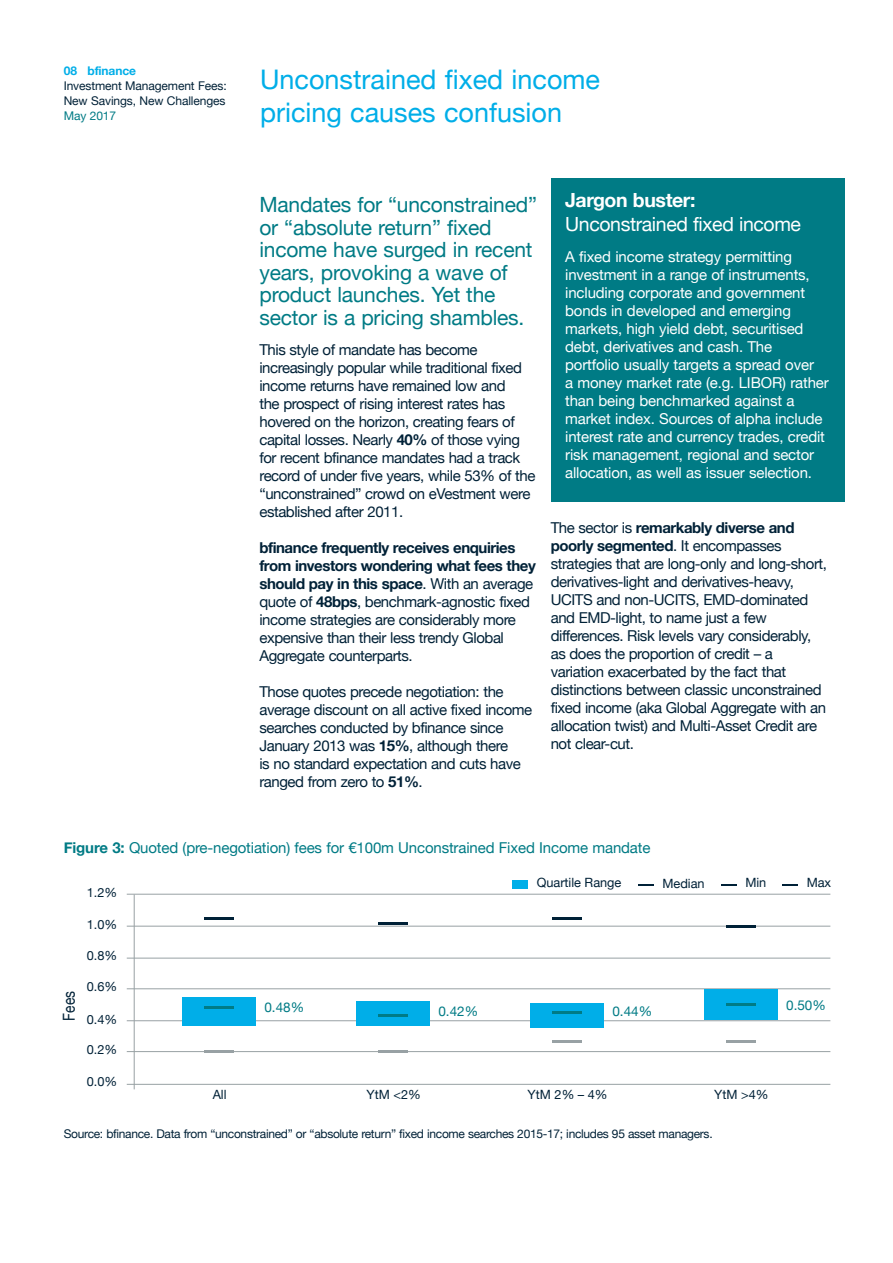
<style>
.page{position:relative;width:893px;height:1263px;background:#fff}
.page>*{position:absolute;margin:0;border:0;box-sizing:border-box;transform-origin:0 0}
.t1{font:27px/33px "Helvetica Neue";color:#00aee8}
.t2{font:21px/22.5px "Helvetica Neue";letter-spacing:-.01em;color:#007b85}
.t3{font:19.5px "Helvetica Neue";letter-spacing:-.02em;color:#fff}
.t4{font:700 19.5px "Helvetica Neue";letter-spacing:-.02em;color:#fff}
.t5{font:16.5px "Helvetica Neue";color:#002137;scale:.83 1}
.t6{font:15px/18px "Helvetica Neue";letter-spacing:-.03em;color:#002137}
.t7{font:15px/18px "Helvetica Neue";letter-spacing:-.01em;color:#fff}
.t8{font:15px "Helvetica Neue";letter-spacing:-.01em;color:#007b85}
.t9{font:13.5px "Helvetica Neue";color:#007b85}
.t10{font:12.75px "Helvetica Neue";color:#002137}
.t11{font:12px/15px "Helvetica Neue";letter-spacing:-.025em;color:#002137}
.t12{font:700 12px "Helvetica Neue";letter-spacing:-.01em;color:#00aee8}
.t13{font:12px "Helvetica Neue";letter-spacing:-.01em;color:#007b85}
.s1{font-weight:700}
</style>
<div class="page">
<hr style="left:127px;top:926px;width:703px;height:1px;background:#98a1a4">
<hr style="left:127px;top:958px;width:703px;height:1px;background:#98a1a4">
<hr style="left:127px;top:988px;width:703px;height:1px;background:#98a1a4">
<hr style="left:127px;top:1020px;width:703px;height:1px;background:#98a1a4">
<hr style="left:127px;top:1051px;width:703px;height:1px;background:#98a1a4">
<hr style="left:127px;top:894px;width:703px;height:1px;background:#98a1a4">
<hr style="left:127px;top:1084px;width:703px;height:1px;background:#98a1a4">
<hr style="left:134px;top:894px;width:1px;height:195px;background:#98a1a4">
<div style="left:513px;top:880px;width:15px;height:9px;background:#00aee8"></div>
<svg style="left:638px;top:884px;width:16px;height:2px"></svg>
<svg style="left:721px;top:884px;width:16px;height:1px"></svg>
<svg style="left:783px;top:884px;width:15px;height:1px"></svg>
<div style="left:183px;top:997px;width:73px;height:29px;background:#00aee8"></div>
<hr style="left:205px;top:917px;width:29px;height:3px;background:#002137">
<hr style="left:205px;top:1006px;width:29px;height:3px;background:#007b85">
<hr style="left:205px;top:1050px;width:29px;height:3px;background:#98a1a4">
<div style="left:357px;top:1002px;width:73px;height:24px;background:#00aee8"></div>
<hr style="left:379px;top:922px;width:29px;height:3px;background:#002137">
<hr style="left:379px;top:1014px;width:29px;height:3px;background:#007b85">
<hr style="left:379px;top:1050px;width:29px;height:3px;background:#98a1a4">
<div style="left:531px;top:1003px;width:73px;height:24px;background:#00aee8"></div>
<hr style="left:553px;top:917px;width:29px;height:3px;background:#002137">
<hr style="left:553px;top:1011px;width:29px;height:3px;background:#007b85">
<hr style="left:553px;top:1040px;width:29px;height:3px;background:#98a1a4">
<div style="left:704px;top:989px;width:74px;height:31px;background:#00aee8"></div>
<hr style="left:726px;top:925px;width:30px;height:2px;background:#002137">
<hr style="left:726px;top:1003px;width:30px;height:3px;background:#007b85">
<hr style="left:726px;top:1040px;width:30px;height:3px;background:#98a1a4">
<div style="left:551px;top:179px;width:293px;height:323px;background:#007b85"></div>
<p class="t12" style="left:64px;top:62px;width:74px">08 bfinance</p>
<p class="t11" style="left:64px;top:79px;width:164px">Investment Management Fees:<br>New Savings, New Challenges</p>
<p class="t13" style="left:64px;top:108px;width:54px">May 2017</p>
<h1 class="t1" style="left:260px;top:65px;width:342px">Unconstrained fixed income pricing causes confusion</h1>
<h2 class="t2" style="left:259px;top:195px;width:279px">Mandates for “unconstrained” or “absolute return” fixed income have surged in recent years, provoking a wave of product launches. Yet the sector is a pricing shambles.</h2>
<p class="t6" style="left:259px;top:341px;width:277px">This style of mandate has become increasingly popular while traditional fixed income returns have remained low and<br>the prospect of rising interest rates has hovered on the horizon, creating fears of capital losses. Nearly <span class="s1">40%</span> of those vying for recent bfinance mandates had a track record of under five years, while 53% of the “unconstrained” crowd on eVestment were established after 2011.</p>
<p class="t6" style="left:259px;top:539px;width:278px"><span class="s1">bfinance frequently receives enquiries from investors wondering what fees they should pay in this space</span>. With an average quote of <span class="s1">48bps</span>, benchmark-agnostic fixed income strategies are considerably more expensive than their less trendy Global Aggregate counterparts.</p>
<p class="t6" style="left:259px;top:683px;width:274px">Those quotes precede negotiation: the average discount on all active fixed income searches conducted by bfinance since January 2013 was <span class="s1">15%</span>, although there<br>is no standard expectation and cuts have ranged from zero to <span class="s1">51%</span>.</p>
<h3 class="t4" style="left:565px;top:185px;width:132px">Jargon buster:</h3>
<h3 class="t3" style="left:565px;top:210px;width:237px">Unconstrained fixed income</h3>
<p class="t7" style="left:565px;top:249px;width:265px">A fixed income strategy permitting investment in a range of instruments, including corporate and government bonds in developed and emerging markets, high yield debt, securitised debt, derivatives and cash. The portfolio usually targets a spread over<br>a money market rate (e.g. LIBOR) rather than being benchmarked against a market index. Sources of alpha include interest rate and currency trades, credit risk management, regional and sector allocation, as well as issuer selection.</p>
<p class="t6" style="left:551px;top:520px;width:278px">The sector is <span class="s1">remarkably diverse and poorly segmented</span>. It encompasses strategies that are long-only and long-short, derivatives-light and derivatives-heavy, UCITS and non-UCITS, EMD-dominated and EMD-light, to name just a few differences. Risk levels vary considerably, as does the proportion of credit – a variation exacerbated by the fact that distinctions between classic unconstrained fixed income (aka Global Aggregate with an allocation twist) and Multi-Asset Credit are not clear-cut.</p>
<p class="t8" style="left:64px;top:837px;width:588px"><span class="s1">Figure 3:</span> Quoted (pre-negotiation) fees for €100m Unconstrained Fixed Income mandate</p>
<p class="t5" style="left:57px;top:1021px;width:37px;rotate:-90deg">Fees</p>
<p class="t10" style="left:87px;top:884px;width:32px">1.2%</p>
<p class="t10" style="left:87px;top:916px;width:32px">1.0%</p>
<p class="t10" style="left:87px;top:946px;width:32px">0.8%</p>
<p class="t10" style="left:87px;top:977px;width:32px">0.6%</p>
<p class="t10" style="left:87px;top:1010px;width:32px">0.4%</p>
<p class="t10" style="left:87px;top:1040px;width:32px">0.2%</p>
<p class="t10" style="left:87px;top:1073px;width:32px">0.0%</p>
<p class="t10" style="left:213px;top:1085px;width:15px">All</p>
<p class="t9" style="left:264px;top:997px;width:41px">0.48%</p>
<p class="t9" style="left:438px;top:1001px;width:41px">0.42%</p>
<p class="t10" style="left:366px;top:1085px;width:56px">YtM &lt;2%</p>
<p class="t10" style="left:537px;top:873px;width:86px">Quartile Range</p>
<p class="t9" style="left:612px;top:1002px;width:41px">0.44%</p>
<p class="t10" style="left:528px;top:1085px;width:82px">YtM 2% – 4%</p>
<p class="t10" style="left:662px;top:874px;width:44px">Median</p>
<p class="t10" style="left:745px;top:874px;width:23px">Min</p>
<p class="t10" style="left:807px;top:874px;width:26px">Max</p>
<p class="t9" style="left:786px;top:995px;width:41px">0.50%</p>
<p class="t10" style="left:714px;top:1085px;width:56px">YtM &gt;4%</p>
<p class="t11" style="left:64px;top:1127px;width:650px">Source: bfinance. Data from “unconstrained” or “absolute return” fixed income searches 2015-17; includes 95 asset managers.</p>
</div>
